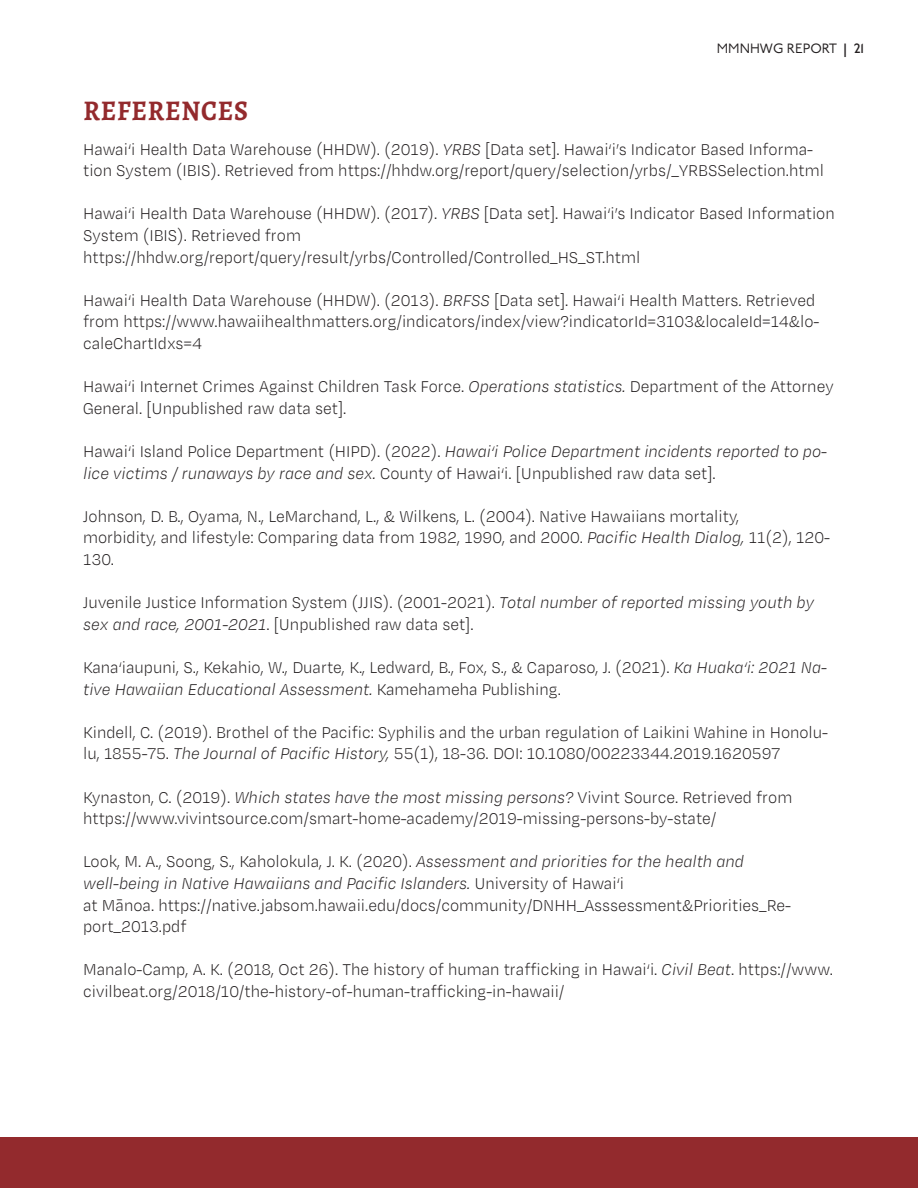
<style>
.page{position:relative;width:918px;height:1188px;background:#fff}
.page>*{position:absolute;margin:0;border:0;box-sizing:border-box;transform-origin:0 0}
.t1{font:700 28.5px "Alegreya SC";letter-spacing:.03em;color:#932a2d;scale:.91 1}
.Body_Paragraph{font:300 18px/21.6px "Degular Text";color:#231f20;scale:.91 1}
.Body_Paragraph-2{font:italic 300 18px "Degular Text";color:#231f20;scale:.91 1}
.t2{font:13.5px "P22 Underground";color:#231f20}
.s1{font-weight:500}
.s2{font-style:italic}
.s3{font-style:normal}
</style>
<div class="page">
<div style="left:0;top:1137px;width:918px;height:51px;background:#932a2d"></div>
<p class="t1" style="left:83px;top:89px;width:182px">REFERENCES</p>
<p class="t2" style="left:717px;top:41px;width:149px">MMNHWG REPORT <span class="s1">| 21</span></p>
<p class="Body_Paragraph" style="left:83px;top:138px;width:816px">Hawai‘i Health Data Warehouse (HHDW). (2019). <span class="s2">YRBS</span> [Data set]. Hawai‘i’s Indicator Based Informa&shy;tion System (IBIS). Retrieved from https://hhdw.org/report/query/selection/yrbs/_YRBSSelection.html</p>
<p class="Body_Paragraph" style="left:83px;top:202px;width:827px">Hawai‘i Health Data Warehouse (HHDW). (2017). <span class="s2">YRBS</span> [Data set]. Hawai‘i’s Indicator Based Information<br>System (IBIS). Retrieved from</p>
<p class="Body_Paragraph" style="left:83px;top:246px;width:614px">https://hhdw.org/report/query/result/yrbs/Controlled/Controlled_HS_ST.html</p>
<p class="Body_Paragraph" style="left:83px;top:289px;width:811px">Hawai‘i Health Data Warehouse (HHDW). (2013). <span class="s2">BRFSS</span> [Data set]. Hawai‘i Health Matters. Retrieved from https://www.hawaiihealthmatters.org/indicators/index/view?indicatorId=3103&amp;localeId=14&amp;lo&shy;caleChartIdxs=4</p>
<p class="Body_Paragraph" style="left:83px;top:375px;width:826px">Hawai‘i Internet Crimes Against Children Task Force. <span class="s2">Operations statistics.</span> Department of the Attorney<br>General. [Unpublished raw data set].</p>
<p class="Body_Paragraph" style="left:83px;top:440px;width:819px">Hawai‘i Island Police Department (HIPD). (2022). <span class="s2">Hawai‘i Police Department incidents reported to po&shy;lice victims / runaways by race and sex.</span> County of Hawai‘i. [Unpublished raw data set].</p>
<p class="Body_Paragraph" style="left:83px;top:505px;width:723px">Johnson, D. B., Oyama, N., LeMarchand, L., &amp; Wilkens, L. (2004). Native Hawaiians mortality,</p>
<p class="Body_Paragraph" style="left:83px;top:526px;width:822px">morbidity, and lifestyle: Comparing data from 1982, 1990, and 2000. <span class="s2">Pacific Health Dialog,</span> 11(2), 120-<br>130.</p>
<p class="Body_Paragraph" style="left:83px;top:591px;width:805px">Juvenile Justice Information System (JJIS). (2001-2021). <span class="s2">Total number of reported missing youth by sex and race, 2001-2021</span>. [Unpublished raw data set].</p>
<p class="Body_Paragraph" style="left:83px;top:656px;width:819px">Kana‘iaupuni, S., Kekahio, W., Duarte, K., Ledward, B., Fox, S., &amp; Caparoso, J. (2021). <span class="s2">Ka Huaka‘i: 2021 Na&shy;tive Hawaiian Educational Assessment.</span> Kamehameha Publishing.</p>
<p class="Body_Paragraph" style="left:83px;top:721px;width:820px">Kindell, C. (2019). Brothel of the Pacific: Syphilis and the urban regulation of Laikini Wahine in Honolu&shy;lu, 1855-75. <span class="s2">The Journal of Pacific History,</span> 55(1), 18-36. DOI: 10.1080/00223344.2019.1620597</p>
<p class="Body_Paragraph" style="left:83px;top:786px;width:781px">Kynaston, C. (2019). <span class="s2">Which states have the most missing persons?</span> Vivint Source. Retrieved from https://www.vivintsource.com/smart-home-academy/2019-missing-persons-by-state/</p>
<p class="Body_Paragraph" style="left:83px;top:850px;width:728px">Look, M. A., Soong, S., Kaholokula, J. K. (2020). <span class="s2">Assessment and priorities for the health and</span></p>
<p class="Body_Paragraph-2" style="left:83px;top:872px;width:596px">well-being in Native Hawaiians and Pacific Islanders. <span class="s3">University of Hawai‘i</span></p>
<p class="Body_Paragraph" style="left:83px;top:894px;width:779px">at Mānoa. https://native.jabsom.hawaii.edu/docs/community/DNHH_Asssessment&amp;Priorities_Re&shy;port_2013.pdf</p>
<p class="Body_Paragraph" style="left:83px;top:958px;width:825px">Manalo-Camp, A. K. (2018, Oct 26). The history of human trafficking in Hawai‘i. <span class="s2">Civil Beat</span>. https://www. civilbeat.org/2018/10/the-history-of-human-trafficking-in-hawaii/</p>
</div>
